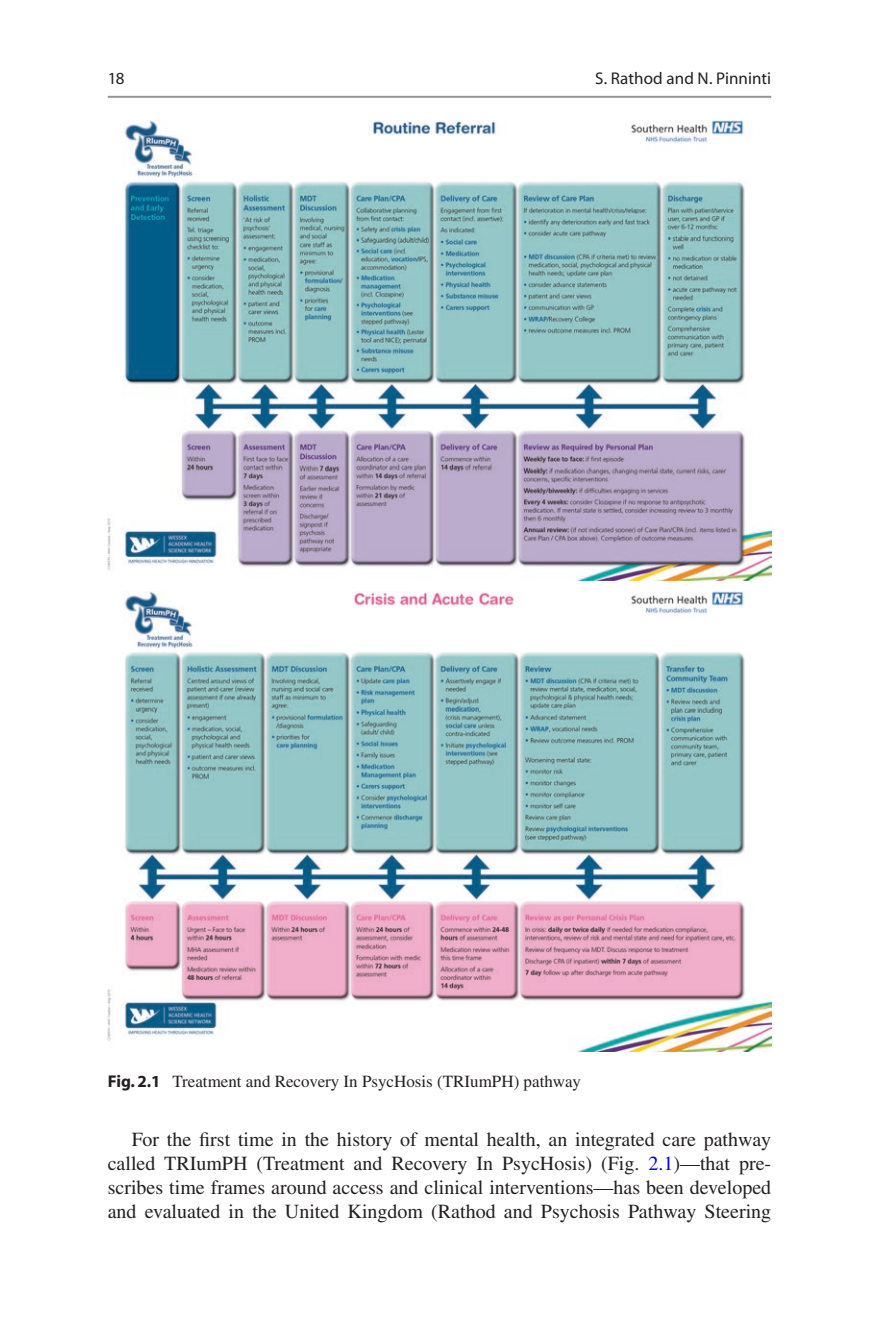
<style>
.page{position:relative;width:879px;height:1333px;background:#fff}
.page>*{position:absolute;margin:0;border:0;box-sizing:border-box;transform-origin:0 0}
.t1{font:20px/24px "Bkblkm Pnxclb Times";color:#231f20;text-align:justify}
.t2{font:17px "Bkblkm Pnxclb Times";color:#231f20}
.t3{font:17px "Wdyyrj Qmpfsn Myriad";letter-spacing:.005em;color:#231f20}
.t4{font:17px "Jvxsxy Ytyswk Myriad";color:#231f20}
.s1{font-family:"Tbfmvk Kvsbhh Myriad";font-weight:700}
.s2{color:#0000fa}
</style>
<div class="page">
<img style="left:108px;top:121px;width:663px;height:459px">
<img style="left:108px;top:591px;width:663px;height:460px">
<hr style="left:108px;top:96px;width:663px;height:2px;background:#939598">
<p class="t4" style="left:108px;top:70px;width:18px">18</p>
<p class="t3" style="left:595px;top:70px;width:177px">S. Rathod and N. Pinninti</p>
<p class="t2" style="left:108px;top:1071px;width:475px"><span class="s1">Fig. 2.1</span> Treatment and Recovery In PsycHosis (TRIumPH) pathway</p>
<p class="t1" style="left:108px;top:1126px;width:665px;text-indent:24px">For the first time in the history of mental health, an integrated care pathway called TRIumPH (Treatment and Recovery In PsycHosis) (Fig. <span class="s2">2.1</span>)—that pre&shy;scribes time frames around access and clinical interventions—has been developed and evaluated in the United Kingdom (Rathod and Psychosis Pathway Steering</p>
</div>
